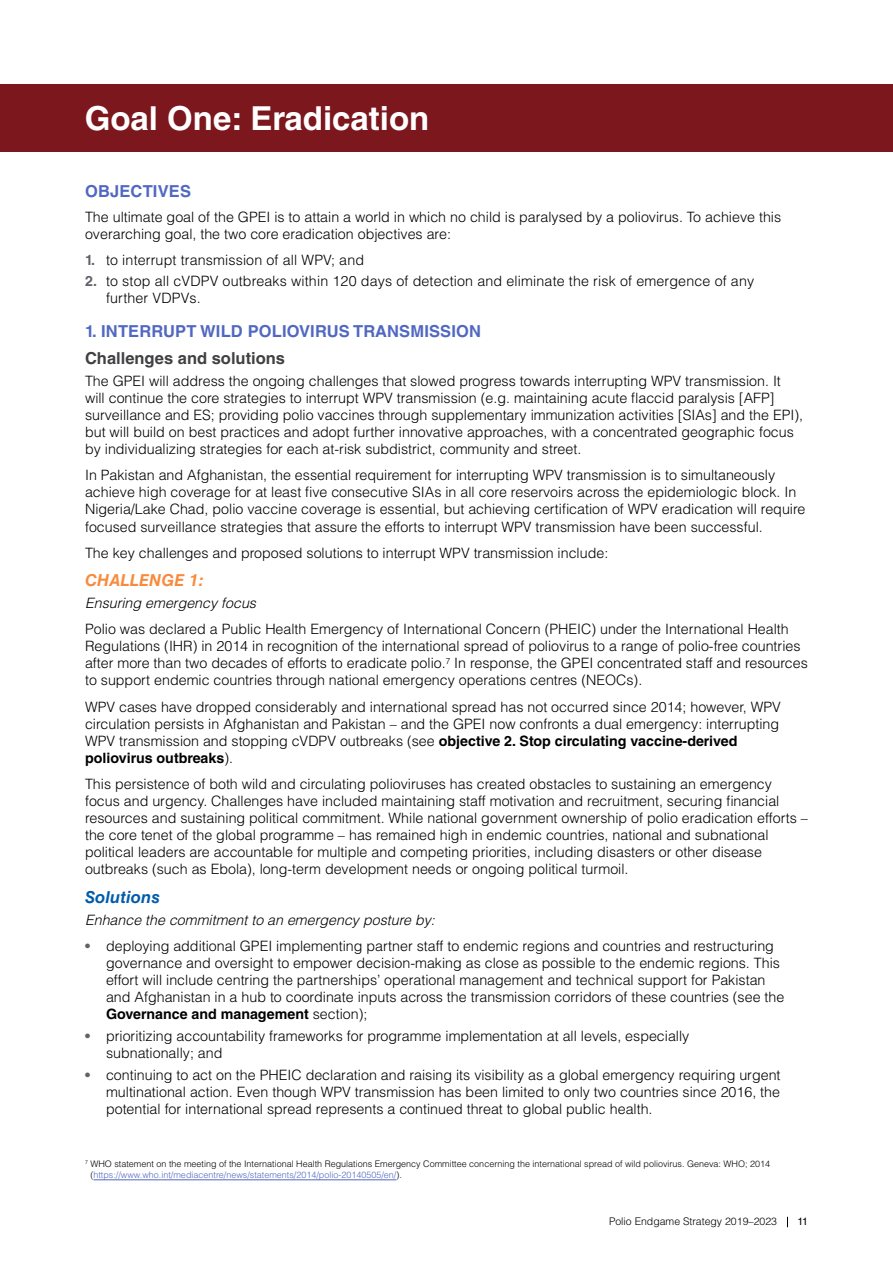
<style>
.page{position:relative;width:893px;height:1263px;background:#fff}
.page>*{position:absolute;margin:0;border:0;box-sizing:border-box;transform-origin:0 0}
.t1{font:700 33px "Helvetica LT Std";color:#fff}
.t2{font:700 16.5px "Helvetica LT Std";letter-spacing:.01em;color:#5168c1}
.t3{font:700 16.5px "Helvetica LT Std";color:#414042}
.t4{font:italic 700 16.5px "Helvetica LT Std";letter-spacing:.01em;color:#f98a3c}
.t5{font:italic 700 16.5px "Helvetica LT Std";letter-spacing:.01em;color:#005cab}
.t6{font:300 14.25px/17.1px "Helvetica LT Std";color:#000}
.t7{font:italic 300 14.25px "Helvetica LT Std";color:#000}
.t8{font:300 10.5px "Helvetica LT Std";color:#000}
.t9{font:10.5px "Helvetica LT Std";color:#000}
.t10{font:300 9px/10.8px "Helvetica LT Std";color:#000}
.s1{font-weight:700;color:#60626a}
.s2{font-weight:700}
.s3{color:#5168c1}
</style>
<div class="page">
<div style="left:0;top:85px;width:893px;height:67px;background:#7c171d"></div>
<hr style="left:93px;top:1179px;width:303px;height:1px;background:#5168c1">
<h1 class="t1" style="left:85px;top:98px;width:346px">Goal One: Eradication</h1>
<p class="t2" style="left:85px;top:181px;width:108px">OBJECTIVES</p>
<p class="t6" style="left:85px;top:208px;width:698px">The ultimate goal of the GPEI is to attain a world in which no child is paralysed by a poliovirus. To achieve this overarching goal, the two core eradication objectives are:</p>
<p class="t6" style="left:85px;top:251px;width:281px"><span class="s1">1.</span> to interrupt transmission of all WPV; and</p>
<p class="t6" style="left:106px;top:273px;width:650px;text-indent:-21px"><span class="s1">2.</span> to stop all cVDPV outbreaks within 120 days of detection and eliminate the risk of emergence of any further VDPVs.</p>
<p class="t2" style="left:85px;top:321px;width:398px">1. INTERRUPT WILD POLIOVIRUS TRANSMISSION</p>
<p class="t3" style="left:85px;top:348px;width:202px">Challenges and solutions</p>
<p class="t6" style="left:85px;top:372px;width:719px">The GPEI will address the ongoing challenges that slowed progress towards interrupting WPV transmission. It will continue the core strategies to interrupt WPV transmission (e.g. maintaining acute flaccid paralysis [AFP] surveillance and ES; providing polio vaccines through supplementary immunization activities [SIAs] and the EPI), but will build on best practices and adopt further innovative approaches, with a concentrated geographic focus by individualizing strategies for each at-risk subdistrict, community and street.</p>
<p class="t6" style="left:85px;top:466px;width:722px">In Pakistan and Afghanistan, the essential requirement for interrupting WPV transmission is to simultaneously achieve high coverage for at least five consecutive SIAs in all core reservoirs across the epidemiologic block. In Nigeria/Lake Chad, polio vaccine coverage is essential, but achieving certification of WPV eradication will require focused surveillance strategies that assure the efforts to interrupt WPV transmission have been successful.</p>
<p class="t6" style="left:85px;top:544px;width:525px">The key challenges and proposed solutions to interrupt WPV transmission include:</p>
<p class="t4" style="left:85px;top:570px;width:121px">CHALLENGE 1:</p>
<p class="t7" style="left:85px;top:594px;width:173px">Ensuring emergency focus</p>
<p class="t6" style="left:85px;top:620px;width:724px">Polio was declared a Public Health Emergency of International Concern (PHEIC) under the International Health Regulations (IHR) in 2014 in recognition of the international spread of poliovirus to a range of polio-free countries after more than two decades of efforts to eradicate polio.<sup>7</sup> In response, the GPEI concentrated staff and resources to support endemic countries through national emergency operations centres (NEOCs).</p>
<p class="t6" style="left:85px;top:698px;width:697px">WPV cases have dropped considerably and international spread has not occurred since 2014; however, WPV circulation persists in Afghanistan and Pakistan – and the GPEI now confronts a dual emergency: interrupting WPV transmission and stopping cVDPV outbreaks (see <span class="s2">objective 2. Stop circulating vaccine-derived poliovirus outbreaks</span>).</p>
<p class="t6" style="left:85px;top:775px;width:724px">This persistence of both wild and circulating polioviruses has created obstacles to sustaining an emergency focus and urgency. Challenges have included maintaining staff motivation and recruitment, securing financial resources and sustaining political commitment. While national government ownership of polio eradication efforts – the core tenet of the global programme – has remained high in endemic countries, national and subnational political leaders are accountable for multiple and competing priorities, including disasters or other disease outbreaks (such as Ebola), long-term development needs or ongoing political turmoil.</p>
<p class="t5" style="left:85px;top:887px;width:76px">Solutions</p>
<p class="t7" style="left:85px;top:911px;width:351px">Enhance the commitment to an emergency posture by:</p>
<p class="t6" style="left:106px;top:937px;width:680px;text-indent:-21px"><span class="s1">•</span> deploying additional GPEI implementing partner staff to endemic regions and countries and restructuring governance and oversight to empower decision-making as close as possible to the endemic regions. This effort will include centring the partnerships’ operational management and technical support for Pakistan and Afghanistan in a hub to coordinate inputs across the transmission corridors of these countries (see the <span class="s2">Governance and management</span> section);</p>
<p class="t6" style="left:106px;top:1027px;width:585px;text-indent:-21px"><span class="s1">•</span> prioritizing accountability frameworks for programme implementation at all levels, especially subnationally; and</p>
<p class="t6" style="left:106px;top:1066px;width:676px;text-align:justify;text-indent:-21px"><span class="s1">•</span> continuing to act on the PHEIC declaration and raising its visibility as a global emergency requiring urgent multinational action. Even though WPV transmission has been limited to only two countries since 2016, the potential for international spread represents a continued threat to global public health.</p>
<p class="t10" style="left:90px;top:1158px;width:681px;text-indent:-5px"><sup>7</sup> WHO statement on the meeting of the International Health Regulations Emergency Committee concerning the international spread of wild poliovirus. Geneva: WHO; 2014 (<span class="s3">https://www.who.int/mediacentre/news/statements/2014/polio-20140505/en/</span>).</p>
<p class="t8" style="left:609px;top:1214px;width:170px">Polio Endgame Strategy 2019–2023</p>
<p class="t9" style="left:797px;top:1215px;width:12px">11</p>
</div>
